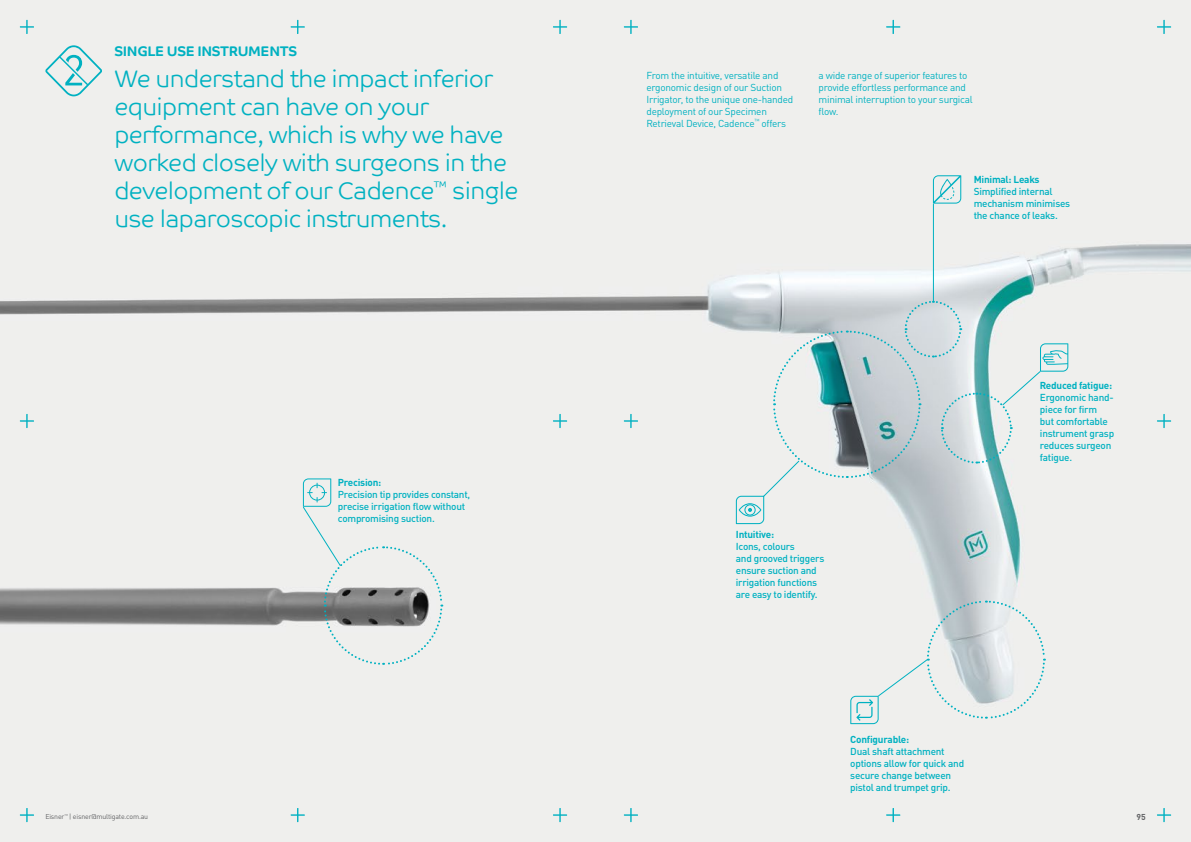
<style>
.page{position:relative;width:1191px;height:842px;background:#efefed}
.page>*{position:absolute;margin:0;border:0;box-sizing:border-box;transform-origin:0 0}
.t1{font:300 24px/28px "Co Text";letter-spacing:-.025em;color:#00b1c1}
.t2{font:700 14px "Co Text";letter-spacing:-.025em;color:#00b1c1}
.t3{font:500 10px/12px "DIN Pro";letter-spacing:-.025em;color:#00b1c1}
.t4{font:10px/12px "DIN Pro";letter-spacing:-.025em;color:#00b1c1}
.t5{font:700 10px "DIN Pro";letter-spacing:-.025em;color:#00b1c1}
.t6{font:700 8.5px "DIN Pro";color:#636466}
.t7{font:7px "DIN Pro";letter-spacing:-.025em;color:#636466}
</style>
<div class="page">
<svg style="left:624px;top:20px;width:14px;height:14px"></svg>
<svg style="left:624px;top:808px;width:14px;height:14px"></svg>
<svg style="left:20px;top:20px;width:14px;height:14px"></svg>
<svg style="left:20px;top:808px;width:14px;height:14px"></svg>
<svg style="left:1157px;top:20px;width:14px;height:14px"></svg>
<svg style="left:1157px;top:808px;width:14px;height:14px"></svg>
<svg style="left:553px;top:20px;width:14px;height:14px"></svg>
<svg style="left:553px;top:808px;width:14px;height:14px"></svg>
<svg style="left:886px;top:808px;width:14px;height:14px"></svg>
<svg style="left:291px;top:20px;width:14px;height:14px"></svg>
<svg style="left:291px;top:808px;width:14px;height:14px"></svg>
<svg style="left:624px;top:414px;width:14px;height:14px"></svg>
<svg style="left:20px;top:414px;width:14px;height:14px"></svg>
<svg style="left:1157px;top:414px;width:14px;height:14px"></svg>
<svg style="left:553px;top:414px;width:14px;height:14px"></svg>
<svg style="left:886px;top:20px;width:14px;height:14px"></svg>
<svg style="left:45px;top:45px;width:57px;height:51px;background:#c7e4e5"></svg>
<svg style="left:302px;top:478px;width:141px;height:188px;background:#d5d8d7"></svg>
<svg style="left:933px;top:175px;width:28px;height:29px"></svg>
<svg style="left:850px;top:599px;width:196px;height:125px;background:#e0e6e6"></svg>
<svg style="left:736px;top:300px;width:332px;height:224px;background:#ccd8d9"></svg>
<hr style="left:933px;top:204px;width:1px;height:97px;background:#00b1c1">
<h2 class="t2" style="left:114px;top:43px;width:184px">SINGLE USE INSTRUMENTS</h2>
<h1 class="t1" style="left:114px;top:65px;width:406px">We understand the impact inferior equipment can have on your performance, which is why we have worked closely with surgeons in the development of our Cadence<sup>™</sup> single use laparoscopic instruments.</h1>
<p class="t5" style="left:338px;top:474px;width:45px">Precision:</p>
<p class="t3" style="left:338px;top:488px;width:134px">Precision tip provides constant, precise irrigation flow without compromising suction.</p>
<p class="t4" style="left:646px;top:68px;width:148px">From the intuitive, versatile and ergonomic design of our Suction Irrigator, to the unique one-handed deployment of our Specimen Retrieval Device, Cadence<sup>™</sup> offers</p>
<p class="t4" style="left:818px;top:68px;width:156px">a wide range of superior features to provide effortless performance and minimal interruption to your surgical flow.</p>
<p class="t5" style="left:973px;top:172px;width:67px">Minimal: Leaks</p>
<p class="t3" style="left:973px;top:185px;width:98px">Simplified internal mechanism minimises the chance of leaks.</p>
<p class="t5" style="left:736px;top:526px;width:40px">Intuitive:</p>
<p class="t3" style="left:736px;top:540px;width:90px">Icons, colours<br>and grooved triggers ensure suction and irrigation functions are easy to identify.</p>
<p class="t5" style="left:850px;top:731px;width:60px">Configurable:</p>
<p class="t3" style="left:850px;top:745px;width:115px">Dual shaft attachment options allow for quick and secure change between pistol and trumpet grip.</p>
<p class="t5" style="left:1040px;top:378px;width:74px">Reduced fatigue:</p>
<p class="t3" style="left:1040px;top:391px;width:76px">Ergonomic hand&shy;piece for firm<br>but comfortable instrument grasp reduces surgeon fatigue.</p>
<p class="t7" style="left:45px;top:811px;width:104px">Eisner<sup>™</sup> | eisner@multigate.com.au</p>
<p class="t6" style="left:1136px;top:810px;width:11px">95</p>
</div>
